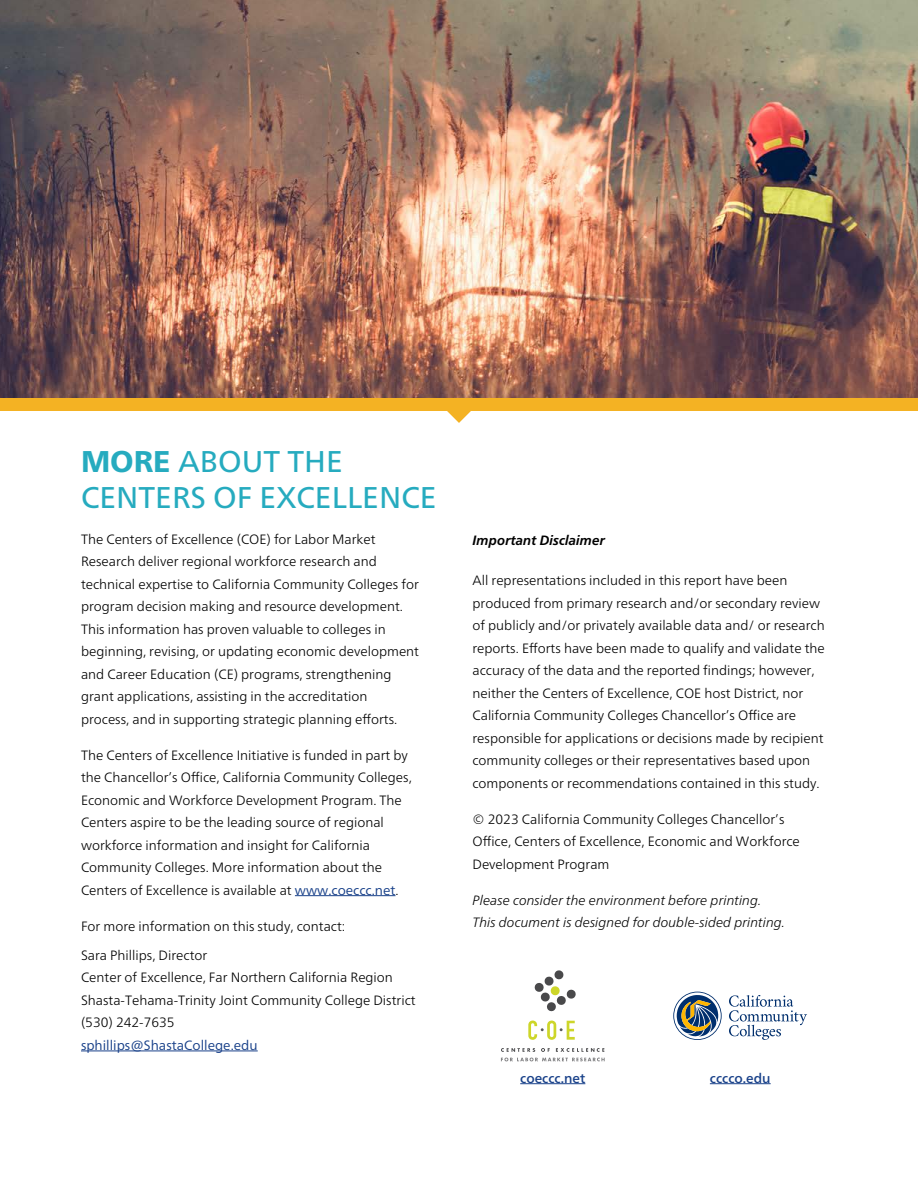
<style>
.page{position:relative;width:918px;height:1188px;background:#fff}
.page>*{position:absolute;margin:0;border:0;box-sizing:border-box;transform-origin:0 0}
.t1{font:30px/36px "Frutiger Neue LT";color:#26abbf}
.t2{font:300 13.5px/22.5px "Frutiger Neue LT";color:#000}
.t3{font:italic 300 13.5px/22.5px "Frutiger Neue LT";color:#000}
.t4{font:13.5px "Frutiger Neue LT";color:#1a428a}
.t5{font:italic 700 13.5px "Frutiger Neue LT";color:#000}
.t6{font:500 13.5px "Frutiger Neue LT";color:#1a428a}
.s1{font-weight:800}
.s2{font-weight:400;color:#1a428a}
</style>
<div class="page">
<div style="left:0;top:276px;width:918px;height:135px;background:#f4b223"></div>
<img style="left:0;top:0;width:918px;height:398px">
<hr style="left:295px;top:895px;width:101px;height:1px;background:#1a428a">
<hr style="left:81px;top:1051px;width:177px;height:1px;background:#1a428a">
<svg style="left:673px;top:992px;width:49px;height:48px"></svg>
<svg style="left:729px;top:995px;width:78px;height:45px"></svg>
<svg style="left:501px;top:1048px;width:34px;height:4px"></svg>
<svg style="left:541px;top:1048px;width:9px;height:4px"></svg>
<svg style="left:556px;top:1048px;width:48px;height:4px"></svg>
<svg style="left:501px;top:1058px;width:104px;height:3px"></svg>
<svg style="left:534px;top:970px;width:42px;height:42px"></svg>
<svg style="left:528px;top:1021px;width:47px;height:19px"></svg>
<hr style="left:520px;top:1083px;width:65px;height:1px;background:#1a428a">
<hr style="left:710px;top:1083px;width:61px;height:1px;background:#1a428a">
<h1 class="t1" style="left:81px;top:443px;width:357px"><span class="s1">MORE</span> ABOUT THE<br>CENTERS OF EXCELLENCE</h1>
<p class="t2" style="left:81px;top:528px;width:340px">The Centers of Excellence (COE) for Labor Market Research deliver regional workforce research and technical expertise to California Community Colleges for program decision making and resource development.<br>This information has proven valuable to colleges in beginning, revising, or updating economic development and Career Education (CE) programs, strengthening grant applications, assisting in the accreditation process, and in supporting strategic planning efforts.</p>
<p class="t2" style="left:81px;top:744px;width:332px">The Centers of Excellence Initiative is funded in part by the Chancellor’s Office, California Community Colleges, Economic and Workforce Development Program. The Centers aspire to be the leading source of regional workforce information and insight for California Community Colleges. More information about the Centers of Excellence is available at <span class="s2">www.coeccc.net</span>.</p>
<p class="t2" style="left:81px;top:911px;width:266px;line-height:29.2px">For more information on this study, contact:<br>Sara Phillips, Director</p>
<p class="t2" style="left:81px;top:966px;width:336px">Center of Excellence, Far Northern California Region<br>Shasta-Tehama-Trinity Joint Community College District (530) 242-7635</p>
<p class="t4" style="left:81px;top:1037px;width:178px">sphillips@ShastaCollege.edu</p>
<p class="t5" style="left:472px;top:532px;width:134px">Important Disclaimer</p>
<p class="t2" style="left:472px;top:569px;width:354px">All representations included in this report have been produced from primary research and/or secondary review of publicly and/or privately available data and/ or research reports. Efforts have been made to qualify and validate the accuracy of the data and the reported findings; however, neither the Centers of Excellence, COE host District, nor California Community Colleges Chancellor’s Office are responsible for applications or decisions made by recipient community colleges or their representatives based upon components or recommendations contained in this study.</p>
<p class="t2" style="left:472px;top:808px;width:329px">© 2023 California Community Colleges Chancellor’s<br>Office, Centers of Excellence, Economic and Workforce<br>Development Program</p>
<p class="t3" style="left:472px;top:889px;width:314px">Please consider the environment before printing.<br>This document is designed for double-sided printing.</p>
<p class="t6" style="left:520px;top:1070px;width:67px">coeccc.net</p>
<p class="t6" style="left:710px;top:1070px;width:62px">cccco.edu</p>
</div>
